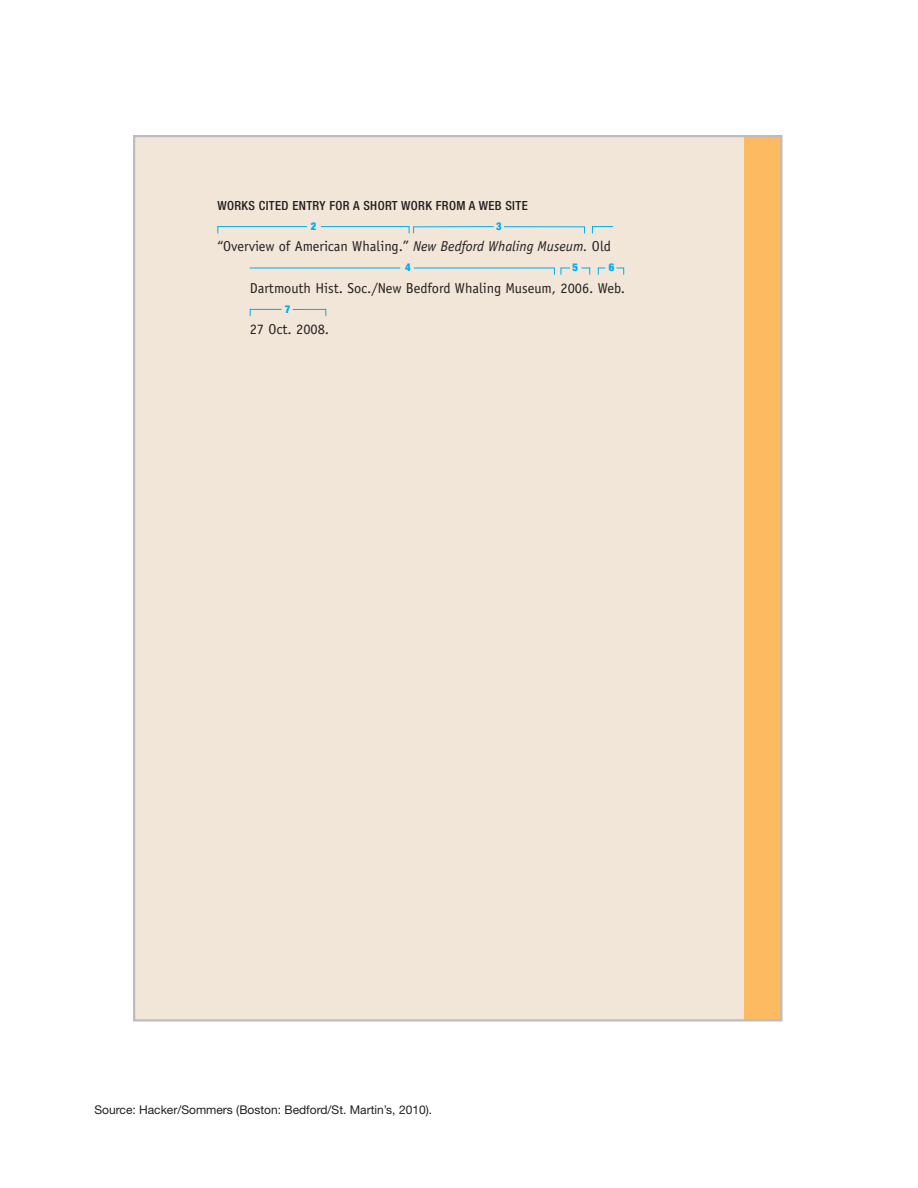
<style>
.page{position:relative;width:918px;height:1188px;background:#fff}
.page>*{position:absolute;margin:0;border:0;box-sizing:border-box;transform-origin:0 0}
.t1{font:14.4px "Officina Sans";color:#231f20}
.t2{font:500 condensed 12.6px "Helvetica Neue";letter-spacing:.03em;color:#231f20}
.t3{font:12px "Helvetica Neue";color:#231f20}
.t4{font:900 condensed 10.8px "Helvetica Neue LT Std";color:#00aeef}
.s1{font-style:italic}
</style>
<div class="page">
<div style="left:134px;top:216px;width:609px;height:804px;background:#f2e6d8"></div>
<div style="left:134px;top:136px;width:610px;height:247px;background:#f2e6d8"></div>
<svg style="left:217px;top:226px;width:368px;height:8px"></svg>
<svg style="left:592px;top:226px;width:22px;height:8px"></svg>
<svg style="left:249px;top:267px;width:342px;height:8px"></svg>
<svg style="left:597px;top:267px;width:28px;height:8px"></svg>
<svg style="left:249px;top:308px;width:78px;height:9px"></svg>
<div style="left:744px;top:136px;width:37px;height:884px;background:#fcba61"></div>
<p class="t2" style="left:217px;top:198px;width:312px">WORKS CITED ENTRY FOR A SHORT WORK FROM A WEb SITE</p>
<p class="t4" style="left:311px;top:219px;width:7px">2</p>
<p class="t4" style="left:496px;top:219px;width:7px">3</p>
<p class="t1" style="left:217px;top:238px;width:395px">“Overview of American Whaling.” <span class="s1">New Bedford Whaling Museum.</span> Old</p>
<p class="t4" style="left:405px;top:261px;width:7px">4</p>
<p class="t4" style="left:573px;top:261px;width:7px">5</p>
<p class="t4" style="left:609px;top:261px;width:7px">6</p>
<p class="t1" style="left:250px;top:279px;width:377px">Dartmouth Hist. Soc./New Bedford Whaling Museum, 2006. Web.</p>
<p class="t4" style="left:285px;top:302px;width:7px">7</p>
<p class="t1" style="left:250px;top:321px;width:81px">27 Oct. 2008.</p>
<p class="t3" style="left:94px;top:1102px;width:339px">Source: Hacker/Sommers (Boston: Bedford/St. Martin’s, 2010).</p>
</div>
